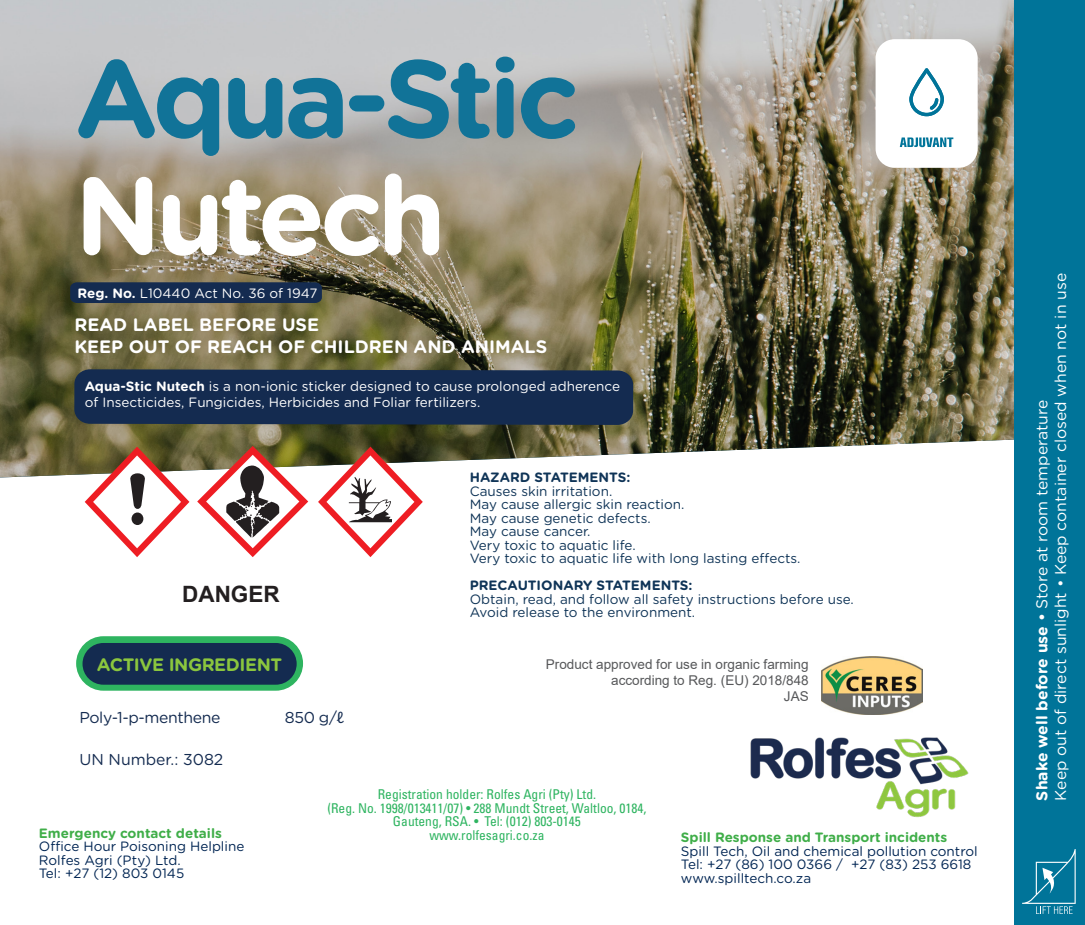
<style>
.page{position:relative;width:1085px;height:925px;background:#fff}
.page>*{position:absolute;margin:0;border:0;box-sizing:border-box;transform-origin:0 0}
.t1{font:700 110.25px "Gotham Rounded";letter-spacing:-.05em;color:#117398}
.t2{font:700 110.25px "Gotham Rounded";letter-spacing:-.05em;color:#fff}
.t3{font:700 22.5px "Arial";color:#231f20}
.t4{font:700 18px "Gotham Rounded";color:#fff}
.t5{font:700 18px "Gotham Rounded";letter-spacing:-.025em;color:#8bc63e}
.t6{font:15.75px "Gotham Rounded";color:#fff}
.t7{font:15.75px "Gotham Rounded";letter-spacing:-.025em;color:#142b50}
.t8{font:15.75px "Gotham Rounded";color:#142b50}
.t9{font:13.5px "Gotham Rounded";color:#0f3457}
.t10{font:13.5px "Gotham Rounded";color:#002553}
.t11{font:13.5px "Gotham Rounded";color:#fff}
.t12{font:condensed 13.5px "Univers LT Std";color:#2eb460}
.t13{font:13.5px/16.2px "Arial";color:#57585a;text-align:right}
.t14{font:700 13.5px "Gotham Rounded";color:#40ae49}
.t15{font:700 13.5px "Gotham Rounded";color:#0f3457}
.s1{font-weight:700}
.s2{font-family:"Myriad Pro"}
</style>
<div class="page">
<img style="left:0;top:0;width:1014px;height:477px">
<div style="left:1014px;top:0;width:70px;height:925px;background:#007499"></div>
<svg style="left:1022px;top:849px;width:53px;height:65px"></svg>
<div style="left:875px;top:39px;width:102px;height:129px;background:#fff;border-radius:19px"></div>
<svg style="left:899px;top:137px;width:54px;height:10px"></svg>
<svg style="left:909px;top:68px;width:34px;height:48px"></svg>
<div style="left:74px;top:369px;width:559px;height:56px;background:#142b50"></div>
<div style="left:70px;top:282px;width:252px;height:21px;background:#142b50"></div>
<img style="left:750px;top:737px;width:219px;height:81px">
<div style="left:76px;top:636px;width:227px;height:55px;background:#2eb460;border-radius:27px"></div>
<div style="left:82px;top:643px;width:214px;height:42px;background:#142b50;border-radius:21px"></div>
<svg style="left:318px;top:447px;width:105px;height:110px"></svg>
<svg style="left:85px;top:447px;width:104px;height:110px"></svg>
<svg style="left:197px;top:446px;width:111px;height:111px"></svg>
<img style="left:821px;top:656px;width:101px;height:58px">
<p class="t1" style="left:74px;top:18px;width:506px">Aqua-Stic</p>
<p class="t2" style="left:74px;top:135px;width:373px">Nutech</p>
<p class="t11" style="left:77px;top:284px;width:241px"><span class="s1">Reg. No.</span> L10440 Act No. 36 of 1947</p>
<p class="t4" style="left:74px;top:312px;width:246px">READ LABEL BEFORE USE</p>
<p class="t4" style="left:74px;top:333px;width:474px">KEEP OUT OF REACH OF CHILDREN AND ANIMALS</p>
<p class="t11" style="left:85px;top:377px;width:536px"><span class="s1">Aqua-Stic Nutech</span> is a non-ionic sticker designed to cause prolonged adherence</p>
<p class="t11" style="left:85px;top:393px;width:397px">of Insecticides, Fungicides, Herbicides and Foliar fertilizers.</p>
<p class="t3" style="left:182px;top:579px;width:99px">DANGER</p>
<p class="t15" style="left:469px;top:468px;width:162px">HAZARD STATEMENTS:</p>
<p class="t9" style="left:469px;top:482px;width:144px">Causes skin irritation.</p>
<p class="t9" style="left:469px;top:495px;width:216px">May cause allergic skin reaction.</p>
<p class="t9" style="left:469px;top:509px;width:182px">May cause genetic defects.</p>
<p class="t9" style="left:469px;top:522px;width:122px">May cause cancer.</p>
<p class="t9" style="left:469px;top:536px;width:167px">Very toxic to aquatic life.</p>
<p class="t9" style="left:469px;top:549px;width:332px">Very toxic to aquatic life with long lasting effects.</p>
<p class="t15" style="left:469px;top:576px;width:224px">PRECAUTIONARY STATEMENTS:</p>
<p class="t9" style="left:469px;top:590px;width:385px">Obtain, read, and follow all safety instructions before use.</p>
<p class="t9" style="left:469px;top:603px;width:227px">Avoid release to the environment.</p>
<p class="t5" style="left:97px;top:651px;width:187px">ACTIVE INGREDIENT</p>
<p class="t13" style="left:546px;top:656px;width:264px">Product approved for use in organic farming according to Reg. (EU) 2018/848</p>
<p class="t13" style="left:783px;top:688px;width:26px">JAS</p>
<p class="t7" style="left:79px;top:706px;width:142px">Poly-1-p-menthene</p>
<p class="t7" style="left:285px;top:706px;width:61px">850 g/<span class="s2">ℓ</span></p>
<p class="t8" style="left:79px;top:749px;width:145px">UN Number.: 3082</p>
<p class="t14" style="left:39px;top:823px;width:184px">Emergency contact details</p>
<p class="t10" style="left:39px;top:837px;width:207px">Office Hour Poisoning Helpline</p>
<p class="t10" style="left:39px;top:850px;width:143px">Rolfes Agri (Pty) Ltd.</p>
<p class="t10" style="left:39px;top:864px;width:147px">Tel: +27 (12) 803 0145</p>
<p class="t12" style="left:378px;top:786px;width:220px">Registration holder: Rolfes Agri (Pty) Ltd.</p>
<p class="t12" style="left:327px;top:799px;width:320px">(Reg. No. 1998/013411/07) • 288 Mundt Street, Waltloo, 0184,</p>
<p class="t12" style="left:393px;top:813px;width:189px">Gauteng, RSA. • Tel: (012) 803-0145</p>
<p class="t12" style="left:429px;top:826px;width:116px">www.rolfesagri.co.za</p>
<p class="t14" style="left:681px;top:827px;width:268px">Spill Response and Transport incidents</p>
<p class="t10" style="left:681px;top:841px;width:298px">Spill Tech, Oil and chemical pollution control</p>
<p class="t10" style="left:681px;top:855px;width:292px">Tel: +27 (86) 100 0366 / +27 (83) 253 6618</p>
<p class="t10" style="left:681px;top:868px;width:132px">www.spilltech.co.za</p>
<p class="t6" style="left:1049px;top:800px;width:529px;rotate:-90deg">Keep out of direct sunlight • Keep container closed when not in use</p>
<p class="t6" style="left:1030px;top:800px;width:403px;rotate:-90deg"><span class="s1">Shake well before use •</span> Store at room temperature</p>
</div>
